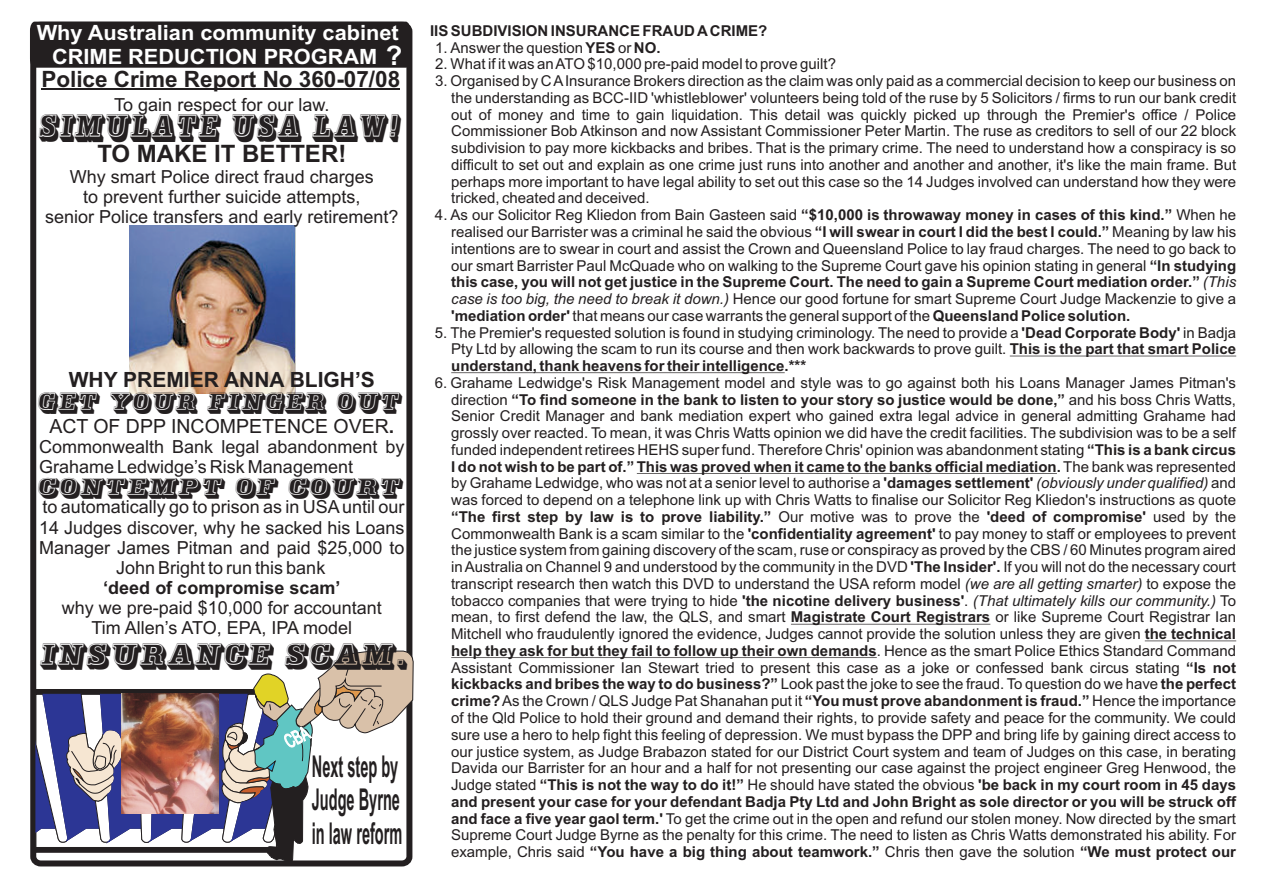
<style>
.page{position:relative;width:1263px;height:893px;background:#fff}
.page>*{position:absolute;margin:0;border:0;box-sizing:border-box;transform-origin:0 0}
.t1{font:30.6px "Decorated 035 BT";color:#231f20;scale:.63 1}
.t2{font:700 30px/33.6px "Arial";color:#231f20;scale:.48 1}
.t3{font:28.95px "Decorated 035 BT";color:#231f20;scale:.76 1}
.t4{font:700 27px "Arial";color:#fff}
.t5{font:700 24px "Arial";color:#231f20}
.t6{font:23.4px "Decorated 035 BT";color:#231f20;scale:.76 1}
.t7{font:22.8px "Decorated 035 BT";color:#231f20;scale:.84 1}
.t8{font:700 22.5px "Arial";color:#231f20}
.t9{font:700 21px/23.5px "Arial";color:#fff;text-align:center}
.t10{font:700 21px "Arial";color:#231f20}
.t11{font:19.5px "Arial";color:#231f20}
.t12{font:18px/20.1px "Arial";color:#231f20;text-align:center}
.t13{font:700 18px "Arial";color:#231f20}
.t14{font:15px/16.8px "Arial";color:#231f20;text-align:justify}
.t15{font:700 15px "Arial";color:#231f20}
.s1{font-weight:700}
.s2{font-style:italic}
</style>
<div class="page">
<div style="left:30px;top:22px;width:382px;height:844px;border:6px solid #231f20;border-radius:7px"></div>
<div style="left:30px;top:22px;width:380px;height:46px;background:#231f20"></div>
<img style="left:130px;top:225px;width:166px;height:168px">
<hr style="left:41px;top:89px;width:359px;height:1px;background:#231f20">
<hr style="left:1010px;top:356px;width:226px;height:1px;background:#231f20">
<hr style="left:451px;top:372px;width:334px;height:1px;background:#231f20">
<hr style="left:637px;top:473px;width:420px;height:1px;background:#231f20">
<hr style="left:791px;top:624px;width:199px;height:1px;background:#231f20">
<hr style="left:1145px;top:641px;width:91px;height:1px;background:#231f20">
<hr style="left:451px;top:657px;width:426px;height:1px;background:#231f20">
<svg style="left:36px;top:651px;width:377px;height:211px"></svg>
<h3 class="t9" style="left:37px;top:23px;width:364px">Why Australian community cabinet<br>CRIME REDUCTION PROGRAM</h3>
<p class="t12" style="left:114px;top:96px;width:217px">To gain respect for our law.</p>
<h3 class="t4" style="left:386px;top:46px;width:18px">?</h3>
<h3 class="t8" style="left:41px;top:70px;width:360px">Police Crime Report No 360-07/08</h3>
<h1 class="t1" style="left:39px;top:114px;width:577px">SIMULATE USA LAW!</h1>
<h3 class="t5" style="left:97px;top:144px;width:250px">TO MAKE IT BETTER!</h3>
<p class="t12" style="left:45px;top:169px;width:355px">Why smart Police direct fraud charges<br>to prevent further suicide attempts,<br>senior Police transfers and early retirement?</p>
<h3 class="t10" style="left:69px;top:372px;width:308px">WHY PREMIER ANNA BLIGH’S</h3>
<h3 class="t11" style="left:49px;top:418px;width:346px">ACT OF DPP INCOMPETENCE OVER<span class="s1">.</span></h3>
<p class="t12" style="left:39px;top:438px;width:367px;text-align:left">Commonwealth Bank legal abandonment by<br>Grahame Ledwidge’s Risk Management</p>
<p class="t12" style="left:39px;top:499px;width:367px">to automatically go to prison as in USAuntil our 14 Judges discover, why he sacked his Loans Manager James Pitman and paid $25,000 to John Bright to run this bank</p>
<p class="t13" style="left:103px;top:581px;width:239px">‘deed of compromise scam’</p>
<p class="t12" style="left:62px;top:599px;width:322px">why we pre-paid $10,000 for accountant<br>Tim Allen’s ATO, EPA, IPA model</p>
<h3 class="t6" style="left:38px;top:392px;width:480px">GET YOUR FINGER OUT</h3>
<h3 class="t7" style="left:38px;top:478px;width:436px">CONTEMPT OF COURT</h3>
<h3 class="t3" style="left:41px;top:643px;width:486px">INSURANCE SCAM.</h3>
<h2 class="t2" style="left:312px;top:752px;width:190px">Next step by<br>Judge Byrne in law reform</h2>
<p class="t15" style="left:430px;top:25px;width:339px">IIS SUBDIVISION INSURANCE FRAUD ACRIME?</p>
<p class="t14" style="left:435px;top:40px;width:227px">1. Answer the question <span class="s1">YES</span> or <span class="s1">NO.</span></p>
<p class="t14" style="left:435px;top:57px;width:402px">2. What if it was an ATO $10,000 pre-paid model to prove guilt?</p>
<p class="t14" style="left:451px;top:74px;width:786px;text-indent:-16px">3. Organised by C AInsurance Brokers direction as the claim was only paid as a commercial decision to keep our business on the understanding as BCC-IID 'whistleblower' volunteers being told of the ruse by 5 Solicitors / firms to run our bank credit out of money and time to gain liquidation. This detail was quickly picked up through the Premier's office / Police Commissioner Bob Atkinson and now Assistant Commissioner Peter Martin. The ruse as creditors to sell of our 22 block subdivision to pay more kickbacks and bribes. That is the primary crime. The need to understand how a conspiracy is so difficult to set out and explain as one crime just runs into another and another and another, it's like the main frame. But perhaps more important to have legal ability to set out this case so the 14 Judges involved can understand how they were tricked, cheated and deceived.</p>
<p class="t14" style="left:451px;top:208px;width:786px;text-indent:-16px">4. As our Solicitor Reg Kliedon from Bain Gasteen said <span class="s1">“$10,000 is throwaway money in cases of this kind.”</span> When he realised our Barrister was a criminal he said the obvious <span class="s1">“I will swear in court I did the best I could.”</span> Meaning by law his intentions are to swear in court and assist the Crown and Queensland Police to lay fraud charges. The need to go back to our smart Barrister Paul McQuade who on walking to the Supreme Court gave his opinion stating in general <span class="s1">“In studying this case, you will not get justice in the Supreme Court. The need to gain a Supreme Court mediation order.”</span> <span class="s2">(This case is too big, the need to break it down.)</span> Hence our good fortune for smart Supreme Court Judge Mackenzie to give a <span class="s1">'mediation order'</span> that means our case warrants the general support of the <span class="s1">Queensland Police solution.</span></p>
<p class="t14" style="left:451px;top:325px;width:786px;text-indent:-16px">5. The Premier's requested solution is found in studying criminology. The need to provide a <span class="s1">'Dead Corporate Body'</span> in Badja Pty Ltd by allowing the scam to run its course and then work backwards to prove guilt. <span class="s1">This is the part that smart Police understand, thank heavens for their intelligence.***</span></p>
<p class="t14" style="left:451px;top:376px;width:787px;text-indent:-16px">6. Grahame Ledwidge's Risk Management model and style was to go against both his Loans Manager James Pitman's direction <span class="s1">“To find someone in the bank to listen to your story so justice would be done,”</span> and his boss Chris Watts, Senior Credit Manager and bank mediation expert who gained extra legal advice in general admitting Grahame had grossly over reacted. To mean, it was Chris Watts opinion we did have the credit facilities. The subdivision was to be a self funded independent retirees HEHS super fund. Therefore Chris' opinion was abandonment stating <span class="s1">“This is a bank circus I do not wish to be part of.” This was proved when it came to the banks official mediation.</span> The bank was represented by Grahame Ledwidge, who was not at a senior level to authorise a <span class="s1">'damages settlement'</span> <span class="s2">(obviously under qualified)</span> and was forced to depend on a telephone link up with Chris Watts to finalise our Solicitor Reg Kliedon's instructions as quote <span class="s1">“The first step by law is to prove liability.”</span> Our motive was to prove the <span class="s1">'deed of compromise'</span> used by the Commonwealth Bank is a scam similar to the <span class="s1">'confidentiality agreement'</span> to pay money to staff or employees to prevent the justice system from gaining discovery of the scam, ruse or conspiracy as proved by the CBS / 60 Minutes program aired in Australia on Channel 9 and understood by the community in the DVD <span class="s1">'The Insider'.</span> If you will not do the necessary court transcript research then watch this DVD to understand the USA reform model <span class="s2">(we are all getting smarter)</span> to expose the tobacco companies that were trying to hide <span class="s1">'the nicotine delivery business'</span>. <span class="s2">(That ultimately kills our community.)</span> To mean, to first defend the law, the QLS, and smart <span class="s1">Magistrate Court Registrars</span> or like Supreme Court Registrar Ian Mitchell who fraudulently ignored the evidence, Judges cannot provide the solution unless they are given <span class="s1">the technical help they ask for but they fail to follow up their own demands</span>. Hence as the smart Police Ethics Standard Command Assistant Commissioner Ian Stewart tried to present this case as a joke or confessed bank circus stating <span class="s1">“Is not kickbacks and bribes the way to do business?”</span> Look past the joke to see the fraud. To question do we have <span class="s1">the perfect crime?</span>As the Crown / QLS Judge Pat Shanahan put it <span class="s1">“You must prove abandonment is fraud.”</span> Hence the importance of the Qld Police to hold their ground and demand their rights, to provide safety and peace for the community. We could sure use a hero to help fight this feeling of depression. We must bypass the DPP and bring life by gaining direct access to our justice system, as Judge Brabazon stated for our District Court system and team of Judges on this case, in berating Davida our Barrister for an hour and a half for not presenting our case against the project engineer Greg Henwood, the Judge stated <span class="s1">“This is not the way to do it!”</span> He should have stated the obvious <span class="s1">'be back in my court room in 45 days and present your case for your defendant Badja Pty Ltd and John Bright as sole director or you will be struck off and face a five year gaol term.'</span> To get the crime out in the open and refund our stolen money. Now directed by the smart Supreme Court Judge Byrne as the penalty for this crime. The need to listen as Chris Watts demonstrated his ability. For example, Chris said <span class="s1">“You have a big thing about teamwork.”</span> Chris then gave the solution <span class="s1">“We must protect our</span></p>
</div>
